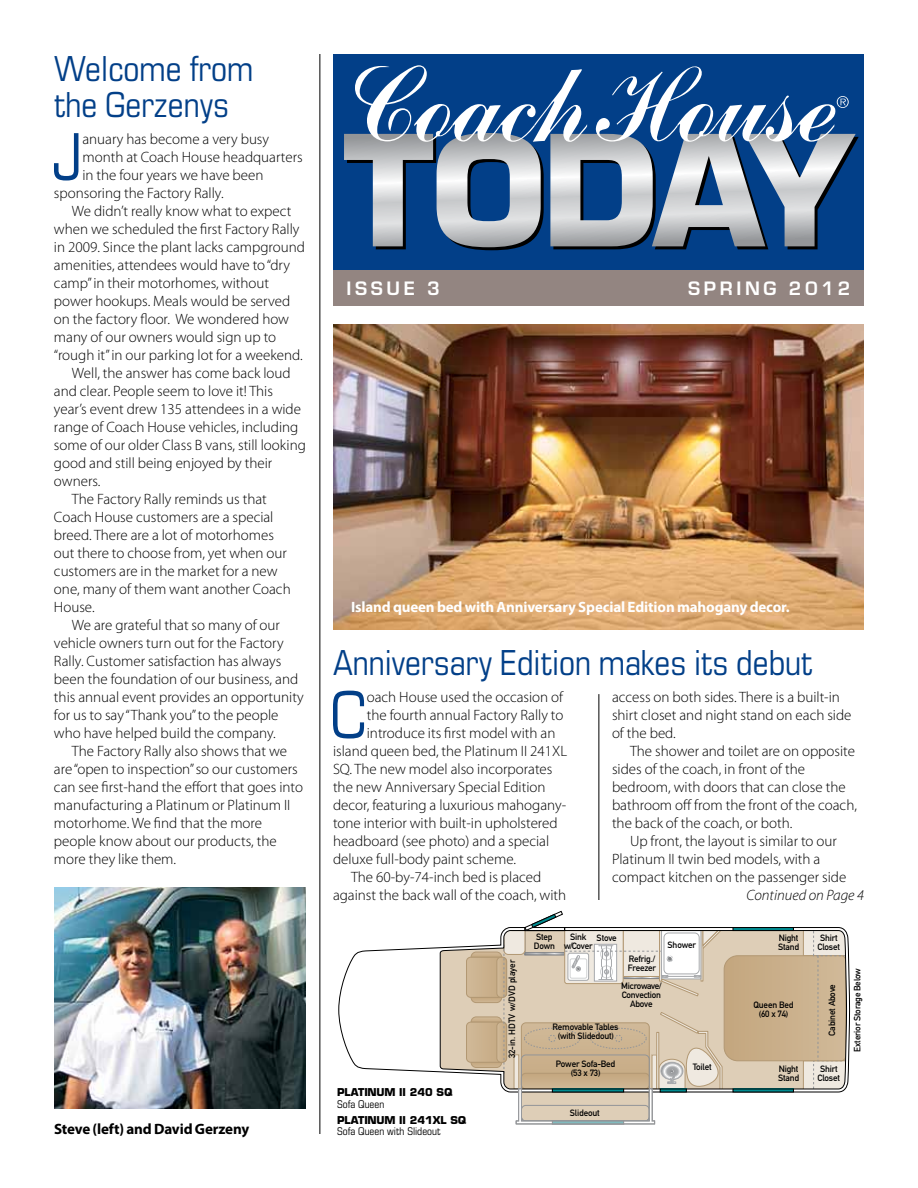
<style>
.page{position:relative;width:918px;height:1188px;background:#fff}
.page>*{position:absolute;margin:0;border:0;box-sizing:border-box;transform-origin:0 0}
.t1{font:condensed 64.65px "Eurostile";color:#023f88}
.t2{font:condensed 34.5px/36px "Eurostile";color:#023f88}
.t3{font:600 18px "Eurostile";letter-spacing:.2em;color:#fff}
.t4{font:300 15px/18px "Myriad Pro";color:#000}
.t5{font:700 15px "Myriad Pro";letter-spacing:-.01em;color:#fff}
.t6{font:700 15px "Myriad Pro";letter-spacing:-.01em;color:#000}
.t7{font:italic 300 15px "Myriad Pro";color:#000}
.t8{font:700 10.5px "Eurostile";color:#000}
.t9{font:condensed 10.5px "Eurostile";color:#000}
.t10{font:9px/9px "DIN Mittelschrift";letter-spacing:-.02em;color:#000}
.t11{font:9px "DIN Mittelschrift";color:#000}
</style>
<div class="page">
<div style="left:333px;top:54px;width:531px;height:216px;background:#023f88"></div>
<svg style="left:344px;top:65px;width:515px;height:185px"></svg>
<hr style="left:598px;top:694px;width:1px;height:206px;background:#000">
<div style="left:333px;top:270px;width:531px;height:36px;background:#938581"></div>
<svg style="left:338px;top:946px;width:512px;height:128px"></svg>
<svg style="left:467px;top:910px;width:382px;height:215px"></svg>
<div style="left:552px;top:1121px;width:72px;height:3px;border:1px solid #939598"></div>
<div style="left:524px;top:1028px;width:56px;height:21px;border:1px dashed #939598;border-radius:50%"></div>
<div style="left:549px;top:1035px;width:7px;height:7px;border:1px dashed #939598;border-radius:50%"></div>
<div style="left:590px;top:1028px;width:57px;height:21px;border:1px dashed #939598;border-radius:50%"></div>
<div style="left:615px;top:1035px;width:7px;height:7px;border:1px dashed #939598;border-radius:50%"></div>
<hr style="left:320px;top:54px;width:1px;height:1080px;background:#000">
<img style="left:333px;top:324px;width:531px;height:306px">
<img style="left:54px;top:888px;width:252px;height:220px">
<h2 class="t2" style="left:54px;top:50px;width:201px">Welcome from the Gerzenys</h2>
<h1 class="t1" style="left:52px;top:118px;width:31px">J</h1>
<p class="t4" style="left:82px;top:130px;width:188px">anuary has become a very busy</p>
<p class="t4" style="left:82px;top:148px;width:222px">month at Coach House headquarters</p>
<p class="t4" style="left:82px;top:166px;width:183px">in the four years we have been</p>
<p class="t4" style="left:54px;top:184px;width:171px">sponsoring the Factory Rally.</p>
<p class="t4" style="left:72px;top:202px;width:221px">We didn’t really know what to expect</p>
<p class="t4" style="left:54px;top:220px;width:247px">when we scheduled the first Factory Rally</p>
<p class="t4" style="left:54px;top:238px;width:252px">in 2009. Since the plant lacks campground</p>
<p class="t4" style="left:54px;top:256px;width:237px">amenities, attendees would have to “dry</p>
<p class="t4" style="left:54px;top:274px;width:217px">camp” in their motorhomes, without</p>
<p class="t4" style="left:54px;top:292px;width:238px">power hookups. Meals would be served</p>
<p class="t4" style="left:54px;top:310px;width:237px">on the factory floor. We wondered how</p>
<p class="t4" style="left:54px;top:328px;width:224px">many of our owners would sign up to</p>
<p class="t4" style="left:54px;top:346px;width:250px">“rough it” in our parking lot for a weekend.</p>
<p class="t4" style="left:72px;top:364px;width:220px">Well, the answer has come back loud</p>
<p class="t4" style="left:54px;top:382px;width:221px">and clear. People seem to love it! This</p>
<p class="t4" style="left:54px;top:400px;width:249px">year’s event drew 135 attendees in a wide</p>
<p class="t4" style="left:54px;top:418px;width:246px">range of Coach House vehicles, including</p>
<p class="t4" style="left:54px;top:436px;width:253px">some of our older Class B vans, still looking</p>
<p class="t4" style="left:54px;top:454px;width:220px">good and still being enjoyed by their</p>
<p class="t4" style="left:54px;top:472px;width:48px">owners.</p>
<p class="t4" style="left:72px;top:490px;width:196px">The Factory Rally reminds us that</p>
<p class="t4" style="left:54px;top:508px;width:221px">Coach House customers are a special</p>
<p class="t4" style="left:54px;top:526px;width:221px">breed. There are a lot of motorhomes</p>
<p class="t4" style="left:54px;top:544px;width:234px">out there to choose from, yet when our</p>
<p class="t4" style="left:54px;top:562px;width:225px">customers are in the market for a new</p>
<p class="t4" style="left:54px;top:580px;width:238px">one, many of them want another Coach</p>
<p class="t4" style="left:54px;top:598px;width:42px">House.</p>
<p class="t4" style="left:72px;top:616px;width:209px">We are grateful that so many of our</p>
<p class="t4" style="left:54px;top:634px;width:231px">vehicle owners turn out for the Factory</p>
<p class="t4" style="left:54px;top:652px;width:229px">Rally. Customer satisfaction has always</p>
<p class="t4" style="left:54px;top:670px;width:246px">been the foundation of our business, and</p>
<p class="t4" style="left:54px;top:688px;width:251px">this annual event provides an opportunity</p>
<p class="t4" style="left:54px;top:706px;width:226px">for us to say “Thank you” to the people</p>
<p class="t4" style="left:54px;top:724px;width:223px">who have helped build the company.</p>
<p class="t4" style="left:72px;top:742px;width:217px">The Factory Rally also shows that we</p>
<p class="t4" style="left:54px;top:760px;width:245px">are “open to inspection” so our customers</p>
<p class="t4" style="left:54px;top:778px;width:251px">can see first-hand the effort that goes into</p>
<p class="t4" style="left:54px;top:796px;width:238px">manufacturing a Platinum or Platinum II</p>
<p class="t4" style="left:54px;top:814px;width:210px">motorhome. We find that the more</p>
<p class="t4" style="left:54px;top:832px;width:224px">people know about our products, the</p>
<p class="t4" style="left:54px;top:850px;width:124px">more they like them.</p>
<p class="t6" style="left:54px;top:1119px;width:197px">Steve (left) and David Gerzeny</p>
<p class="t3" style="left:346px;top:277px;width:95px">ISSUE 3</p>
<p class="t3" style="left:688px;top:277px;width:164px">SPRING 2012</p>
<p class="t5" style="left:351px;top:597px;width:440px">Island queen bed with Anniversary Special Edition mahogany decor.</p>
<h2 class="t2" style="left:333px;top:644px;width:481px">Anniversary Edition makes its debut</h2>
<h1 class="t1" style="left:330px;top:676px;width:39px">C</h1>
<p class="t4" style="left:367px;top:688px;width:198px">oach House used the occasion of</p>
<p class="t4" style="left:612px;top:688px;width:241px">access on both sides. There is a built-in shirt closet and night stand on each side of the bed.</p>
<p class="t4" style="left:612px;top:742px;width:246px;text-indent:18px">The shower and toilet are on opposite sides of the coach, in front of the bedroom, with doors that can close the bathroom off from the front of the coach, the back of the coach, or both.</p>
<p class="t4" style="left:612px;top:832px;width:236px;text-indent:18px">Up front, the layout is similar to our<br>Platinum II twin bed models, with a compact kitchen on the passenger side</p>
<p class="t4" style="left:367px;top:706px;width:198px">the fourth annual Factory Rally to</p>
<p class="t4" style="left:367px;top:724px;width:190px">introduce its first model with an</p>
<p class="t4" style="left:333px;top:742px;width:236px">island queen bed, the Platinum II 241XL</p>
<p class="t4" style="left:333px;top:760px;width:221px">SQ. The new model also incorporates</p>
<p class="t4" style="left:333px;top:778px;width:214px">the new Anniversary Special Edition</p>
<p class="t4" style="left:333px;top:796px;width:235px">decor, featuring a luxurious mahogany-</p>
<p class="t4" style="left:333px;top:814px;width:226px">tone interior with built-in upholstered</p>
<p class="t4" style="left:333px;top:832px;width:218px">headboard (see photo) and a special</p>
<p class="t4" style="left:333px;top:850px;width:185px">deluxe full-body paint scheme.</p>
<p class="t4" style="left:351px;top:868px;width:192px">The 60-by-74-inch bed is placed</p>
<p class="t4" style="left:333px;top:886px;width:235px">against the back wall of the coach, with</p>
<p class="t7" style="left:746px;top:887px;width:119px">Continued on Page 4</p>
<p class="t8" style="left:337px;top:1086px;width:117px">PLATINUM II 240 SQ</p>
<p class="t9" style="left:337px;top:1098px;width:49px">Sofa Queen</p>
<p class="t8" style="left:337px;top:1113px;width:131px">PLATINUM II 241XL SQ</p>
<p class="t9" style="left:337px;top:1125px;width:105px">Sofa Queen with Slideout</p>
<p class="t11" style="left:507px;top:1058px;width:100px;rotate:-90deg">32-in. HDTV w/DVD player</p>
<p class="t10" style="left:534px;top:932px;width:23px">Step<br>Down</p>
<p class="t10" style="left:564px;top:934px;width:54px;line-height:8.1px;text-indent:6px">Sink Stove w/Cover</p>
<p class="t10" style="left:628px;top:955px;width:30px">Refrig./<br>Freezer</p>
<p class="t10" style="left:668px;top:941px;width:30px">Shower</p>
<p class="t10" style="left:621px;top:982px;width:42px;text-align:center">Microwave/<br>Convection<br>Above</p>
<p class="t10" style="left:552px;top:1022px;width:67px;text-align:center">Removable Tables (with Slidedout)</p>
<p class="t10" style="left:556px;top:1059px;width:61px;text-align:center">Power Sofa-Bed (53 x 73)</p>
<p class="t10" style="left:570px;top:1108px;width:31px">Slideout</p>
<p class="t10" style="left:693px;top:1062px;width:20px">Toilet</p>
<p class="t10" style="left:778px;top:934px;width:23px">Night<br>Stand</p>
<p class="t10" style="left:754px;top:1001px;width:41px;text-align:center">Queen Bed (60 x 74)</p>
<p class="t10" style="left:778px;top:1065px;width:23px">Night<br>Stand</p>
<p class="t10" style="left:818px;top:934px;width:24px">Shirt<br>Closet</p>
<p class="t10" style="left:827px;top:1036px;width:53px;rotate:-90deg">Cabinet Above</p>
<p class="t10" style="left:818px;top:1065px;width:24px">Shirt<br>Closet</p>
<p class="t10" style="left:853px;top:1052px;width:85px;rotate:-90deg">Exterior Storage Below</p>
</div>
